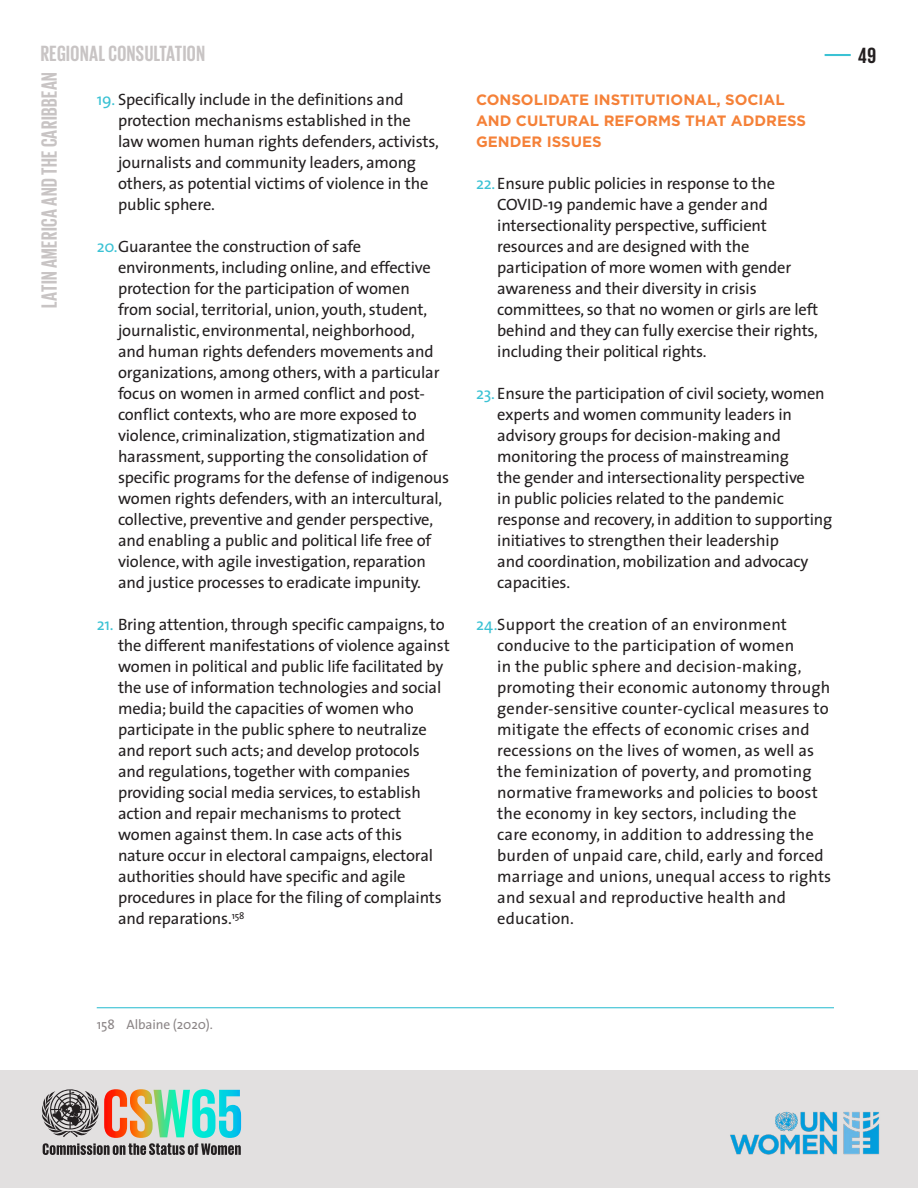
<style>
.page{position:relative;width:918px;height:1188px;background:#fff}
.page>*{position:absolute;margin:0;border:0;box-sizing:border-box;transform-origin:0 0}
.t1{font:700 22.5px "Giorgio Sans";letter-spacing:.025em;color:#c8c4c4}
.t2{font:700 22.5px "Giorgio Sans";color:#231f20}
.t3{font:16.5px/21px "The Sans";letter-spacing:-.01em;color:#231f20}
.t4{font:16.5px/21px "The Sans";letter-spacing:.01em;color:#231f20}
.t5{font:700 15px/21px "Gotham";color:#f58138}
.t6{font:13.5px "The Sans";letter-spacing:-.01em;color:#8c8687}
.s1{color:#3bc2d4}
</style>
<div class="page">
<div style="left:0;top:1070px;width:918px;height:118px;background:#e2e0e0"></div>
<img style="left:730px;top:1111px;width:150px;height:44px">
<svg style="left:42px;top:1089px;width:199px;height:66px"></svg>
<hr style="left:97px;top:1007px;width:737px;height:1px;background:#3bc2d4">
<h1 class="t1" style="left:41px;top:43px;width:166px">REGIONAL CONSULTATION</h1>
<h1 class="t1" style="left:38px;top:308px;width:237px;rotate:-90deg">LATIN AMERICA AND THE CARIBBEAN</h1>
<p class="t3" style="left:118px;top:88px;width:322px;text-indent:-21px"><span class="s1">19.</span> Specifically include in the definitions and protection mechanisms established in the law women human rights defenders, activists, journalists and community leaders, among others, as potential victims of violence in the public sphere.</p>
<p class="t3" style="left:118px;top:235px;width:333px;text-indent:-21px"><span class="s1">20.</span>Guarantee the construction of safe environments, including online, and effective protection for the participation of women<br>from social, territorial, union, youth, student, journalistic, environmental, neighborhood,<br>and human rights defenders movements and organizations, among others, with a particular focus on women in armed conflict and post&shy;conflict contexts, who are more exposed to violence, criminalization, stigmatization and harassment, supporting the consolidation of specific programs for the defense of indigenous women rights defenders, with an intercultural, collective, preventive and gender perspective, and enabling a public and political life free of violence, with agile investigation, reparation and justice processes to eradicate impunity.</p>
<p class="t3" style="left:118px;top:614px;width:333px;text-indent:-21px"><span class="s1">21.</span> Bring attention, through specific campaigns, to the different manifestations of violence against women in political and public life facilitated by the use of information technologies and social media; build the capacities of women who participate in the public sphere to neutralize and report such acts; and develop protocols and regulations, together with companies providing social media services, to establish action and repair mechanisms to protect women against them. In case acts of this nature occur in electoral campaigns, electoral authorities should have specific and agile procedures in place for the filing of complaints and reparations.<sup>158</sup></p>
<h1 class="t2" style="left:824px;top:44px;width:54px"><span class="s1">—</span> 49</h1>
<p class="t5" style="left:476px;top:89px;width:332px">CONSOLIDATE INSTITUTIONAL, SOCIAL<br>AND CULTURAL REFORMS THAT ADDRESS<br>GENDER ISSUES</p>
<p class="t3" style="left:497px;top:172px;width:323px;text-indent:-21px"><span class="s1">22.</span>Ensure public policies in response to the COVID-19 pandemic have a gender and intersectionality perspective, sufficient resources and are designed with the participation of more women with gender awareness and their diversity in crisis committees, so that no women or girls are left behind and they can fully exercise their rights, including their political rights.</p>
<p class="t3" style="left:497px;top:382px;width:337px;text-indent:-21px"><span class="s1">23.</span> Ensure the participation of civil society, women experts and women community leaders in advisory groups for decision-making and monitoring the process of mainstreaming<br>the gender and intersectionality perspective<br>in public policies related to the pandemic response and recovery, in addition to supporting initiatives to strengthen their leadership<br>and coordination, mobilization and advocacy capacities.</p>
<p class="t4" style="left:497px;top:613px;width:336px;text-indent:-21px"><span class="s1">24.</span>Support the creation of an environment conducive to the participation of women<br>in the public sphere and decision-making, promoting their economic autonomy through gender‑sensitive counter-cyclical measures to mitigate the effects of economic crises and recessions on the lives of women, as well as the feminization of poverty, and promoting normative frameworks and policies to boost the economy in key sectors, including the<br>care economy, in addition to addressing the burden of unpaid care, child, early and forced marriage and unions, unequal access to rights and sexual and reproductive health and education.</p>
<p class="t6" style="left:97px;top:1013px;width:118px">158 Albaine (2020).</p>
</div>
